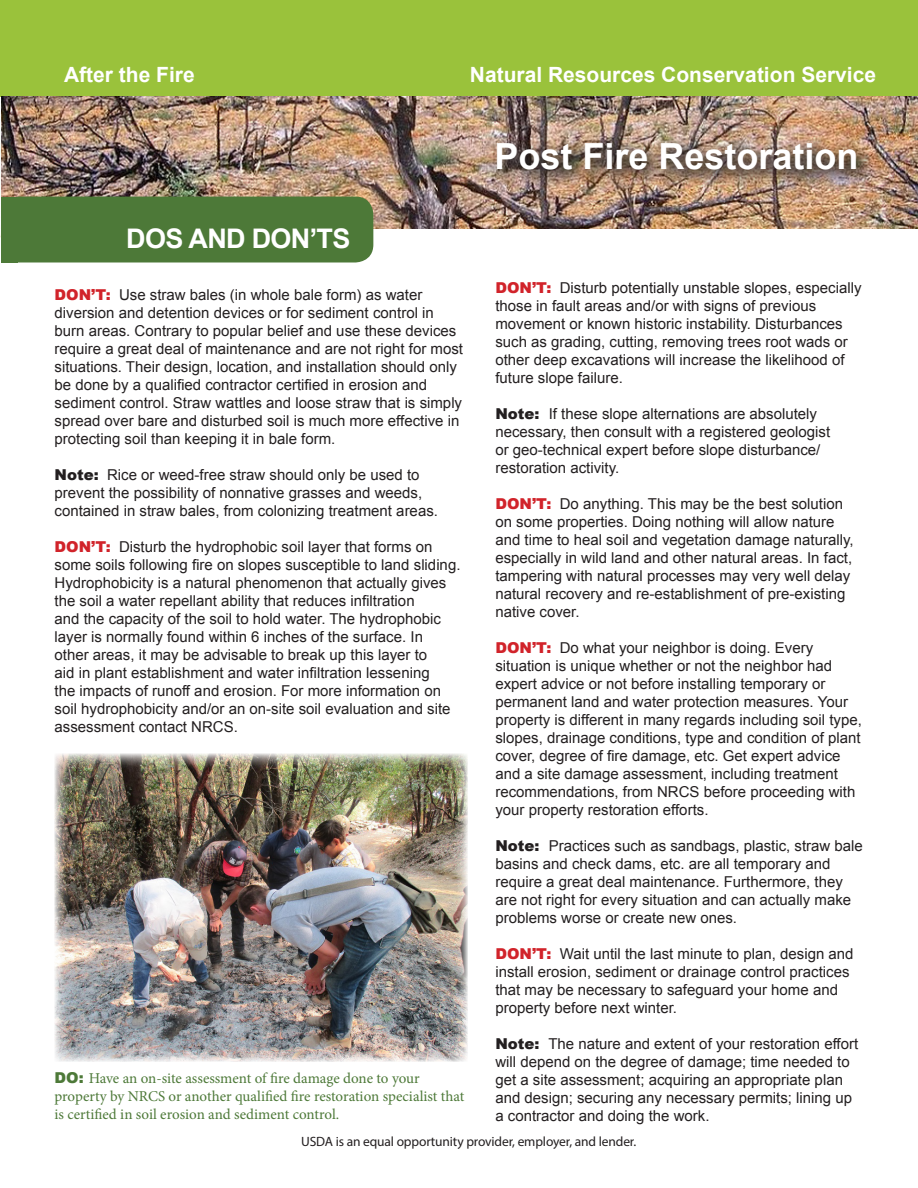
<style>
.page{position:relative;width:918px;height:1188px;background:#fff}
.page>*{position:absolute;margin:0;border:0;box-sizing:border-box;transform-origin:0 0}
.t1{font:700 36px "Arial";color:#fff}
.t2{font:700 27px "Arial";letter-spacing:-.025em;color:#fff}
.t3{font:700 21px "Arial";color:#fff}
.t4{font:15px/18px "Arial";color:#231f20}
.t5{font:15px/18px "Minion Pro";letter-spacing:-.005em;color:#4d7938}
.Body{font:13.5px "Myriad Pro";letter-spacing:-.01em;color:#231f20}
.s1{font-weight:900;color:#d1232a}
.s2{font-weight:900}
.s3{font-family:"Arial";font-weight:900}
</style>
<div class="page">
<img style="left:55px;top:754px;width:413px;height:308px">
<img style="left:0;top:113px;width:1px;height:125px">
<div style="left:0;top:0;width:10px;height:97px;background:#9ac23b"></div>
<img style="left:1px;top:96px;width:917px;height:132px">
<div style="left:1px;top:197px;width:372px;height:65px;background:#4d7938;border-radius:18px"></div>
<div style="left:2px;top:0;width:916px;height:96px;background:#9ac23b"></div>
<div style="left:487px;top:133px;width:389px;height:56px;background:#231f20;opacity:.69"></div>
<div style="left:2px;top:197px;width:16px;height:65px;background:#4d7938"></div>
<p class="t3" style="left:64px;top:61px;width:132px">After the Fire</p>
<p class="t3" style="left:470px;top:61px;width:408px">Natural Resources Conservation Service</p>
<p class="t2" style="left:126px;top:220px;width:226px">DOS AND DON’TS</p>
<p class="t1" style="left:495px;top:132px;width:366px">Post Fire Restoration</p>
<p class="t4" style="left:495px;top:279px;width:368px"><span class="s1">DON’T:</span> Disturb potentially unstable slopes, especially those in fault areas and/or with signs of previous movement or known historic instability. Disturbances such as grading, cutting, removing trees root wads or other deep excavations will increase the likelihood of future slope failure.</p>
<p class="t4" style="left:495px;top:405px;width:336px"><span class="s2">Note:</span> If these slope alternations are absolutely necessary, then consult with a registered geologist or geo-technical expert before slope disturbance/ restoration activity.</p>
<p class="t4" style="left:495px;top:495px;width:360px"><span class="s1">DON’T:</span> Do anything. This may be the best solution on some properties. Doing nothing will allow nature and time to heal soil and vegetation damage naturally, especially in wild land and other natural areas. In fact, tampering with natural processes may very well delay natural recovery and re-establishment of pre-existing native cover.</p>
<p class="t4" style="left:495px;top:639px;width:368px"><span class="s1">DON’T:</span> Do what your neighbor is doing. Every situation is unique whether or not the neighbor had expert advice or not before installing temporary or permanent land and water protection measures. Your property is different in many regards including soil type, slopes, drainage conditions, type and condition of plant cover, degree of fire damage, etc. Get expert advice and a site damage assessment, including treatment recommendations, from NRCS before proceeding with your property restoration efforts.</p>
<p class="t4" style="left:495px;top:837px;width:369px"><span class="s2">Note:</span> Practices such as sandbags, plastic, straw bale basins and check dams, etc. are all temporary and require a great deal maintenance. Furthermore, they are not right for every situation and can actually make problems worse or create new ones.</p>
<p class="t4" style="left:495px;top:945px;width:360px"><span class="s1">DON’T:</span> Wait until the last minute to plan, design and install erosion, sediment or drainage control practices that may be necessary to safeguard your home and property before next winter.</p>
<p class="t4" style="left:495px;top:1035px;width:364px"><span class="s2">Note:</span> The nature and extent of your restoration effort will depend on the degree of damage; time needed to get a site assessment; acquiring an appropriate plan and design; securing any necessary permits; lining up a contractor and doing the work.</p>
<p class="t4" style="left:55px;top:286px;width:410px"><span class="s1">DON’T:</span> Use straw bales (in whole bale form) as water diversion and detention devices or for sediment control in burn areas. Contrary to popular belief and use these devices require a great deal of maintenance and are not right for most situations. Their design, location, and installation should only be done by a qualified contractor certified in erosion and sediment control. Straw wattles and loose straw that is simply spread over bare and disturbed soil is much more effective in protecting soil than keeping it in bale form.</p>
<p class="t4" style="left:55px;top:466px;width:385px"><span class="s2">Note:</span> Rice or weed-free straw should only be used to prevent the possibility of nonnative grasses and weeds, contained in straw bales, from colonizing treatment areas.</p>
<p class="t4" style="left:55px;top:538px;width:407px"><span class="s1">DON’T:</span> Disturb the hydrophobic soil layer that forms on some soils following fire on slopes susceptible to land sliding.<br>Hydrophobicity is a natural phenomenon that actually gives the soil a water repellant ability that reduces infiltration<br>and the capacity of the soil to hold water. The hydrophobic layer is normally found within 6 inches of the surface. In other areas, it may be advisable to break up this layer to<br>aid in plant establishment and water infiltration lessening<br>the impacts of runoff and erosion. For more information on soil hydrophobicity and/or an on-site soil evaluation and site assessment contact NRCS.</p>
<p class="t5" style="left:55px;top:1070px;width:411px"><span class="s3">DO:</span> Have an on-site assessment of fire damage done to your property by NRCS or another qualified fire restoration specialist that is certified in soil erosion and sediment control.</p>
<p class="Body" style="left:301px;top:1133px;width:337px">USDA is an equal opportunity provider, employer, and lender.</p>
</div>
